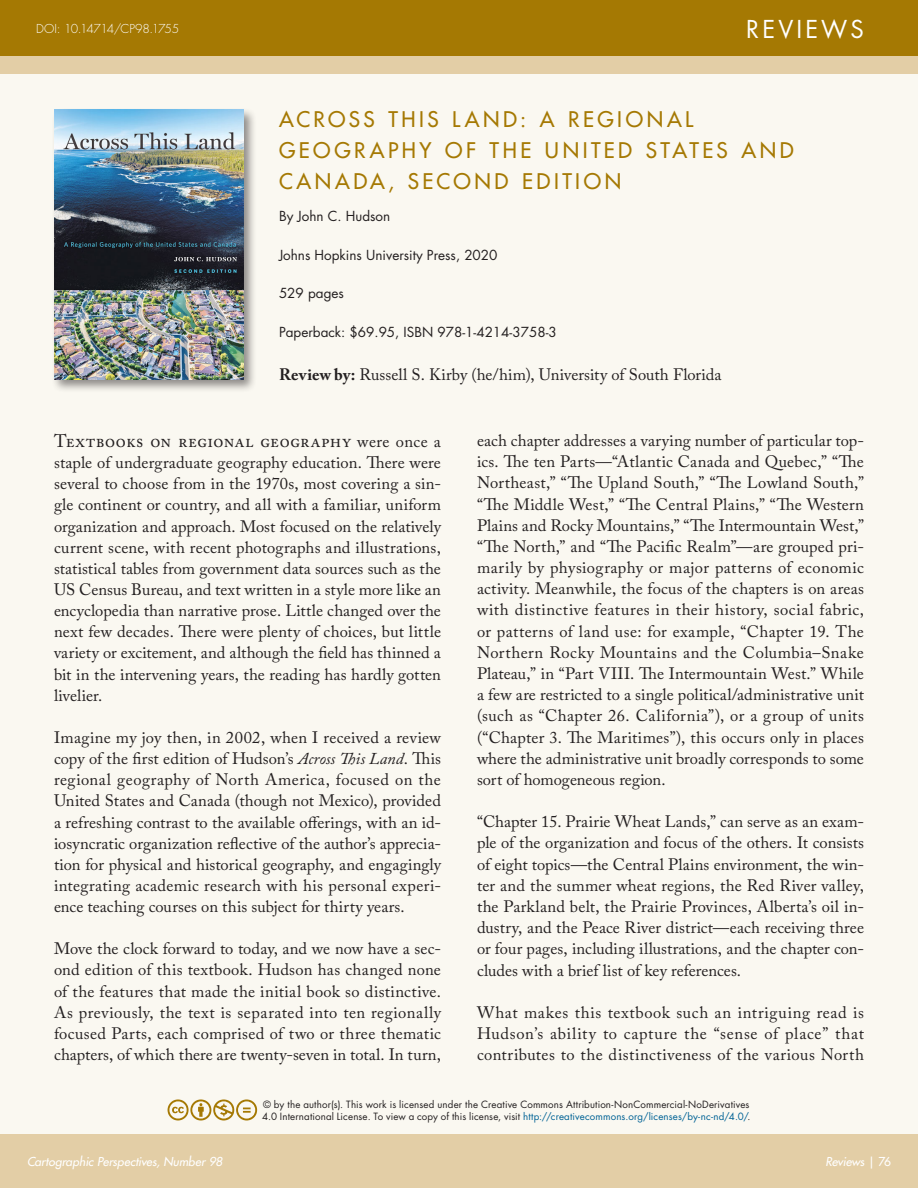
<style>
.page{position:relative;width:918px;height:1188px;background:#fff}
.page>*{position:absolute;margin:0;border:0;box-sizing:border-box;transform-origin:0 0}
.t1{font:24px "Futura Std";letter-spacing:.13em;color:#fff}
.Review_Book_Title{font:500 21px/30.9px "Futura Std";letter-spacing:.165em;color:#a57903}
.Main_Body_Text{font:18px "Adobe Caslon Pro";letter-spacing:.035em;color:#231f20}
.Main_Body_Text-2{font:16.5px/21.1px "Adobe Caslon Pro";letter-spacing:.015em;color:#231f20;text-align:justify}
.Review_Header{font:13.5px "Futura Std";color:#231f20}
.t2{font:italic 500 12px "Futura Std";color:#fff}
.Article_Author{font:300 12px "Futura Std";letter-spacing:-.025em;color:#fff}
.t3{font:9.75px/12.8px "Futura Std";letter-spacing:.015em;color:#231f20}
.s1{font-weight:700}
.s2{font-size:16.5px}
.s3{font-style:italic}
.s4{color:#006295}
.s5{font-style:normal}
</style>
<div class="page">
<div style="left:0;top:1134px;width:918px;height:54px;background:#e3cea6"></div>
<div style="left:0;top:0;width:918px;height:1134px;background:#faf8f1"></div>
<div style="left:0;top:56px;width:918px;height:18px;background:#e3cea6"></div>
<div style="left:0;top:0;width:918px;height:56px;background:#a57903"></div>
<div style="left:51px;top:107px;width:205px;height:286px;background:#231f20;opacity:.5"></div>
<img style="left:54px;top:110px;width:189px;height:270px">
<svg style="left:168px;top:1099px;width:89px;height:22px"></svg>
<p class="Article_Author" style="left:36px;top:21px;width:145px">DOI: 10.14714/CP98.1755</p>
<h1 class="t1" style="left:746px;top:14px;width:119px">REVIEWS</h1>
<p class="Review_Book_Title" style="left:279px;top:104px;width:516px">ACROSS THIS LAND: A REGIONAL<br>GEOGRAPHY OF THE UNITED STATES AND<br>CANADA, SECOND EDITION</p>
<p class="Review_Header" style="left:279px;top:208px;width:113px">By John C. Hudson</p>
<p class="Review_Header" style="left:279px;top:246px;width:220px">Johns Hopkins University Press, 2020</p>
<p class="Review_Header" style="left:279px;top:285px;width:66px">529 pages</p>
<p class="Review_Header" style="left:279px;top:323px;width:279px">Paperback: $69.95, ISBN 978-1-4214-3758-3</p>
<p class="Main_Body_Text-2" style="left:279px;top:364px;width:444px"><span class="s1">Review by:</span> Russell S. Kirby (he/him), University of South Florida</p>
<p class="Main_Body_Text" style="left:54px;top:430px;width:388px">Textbooks on regional geography <span class="s2">were once a</span></p>
<p class="Main_Body_Text-2" style="left:54px;top:452px;width:389px">staple of undergraduate geography education. There were several to choose from in the 1970s, most covering a sin&shy;gle continent or country, and all with a familiar, uniform organization and approach. Most focused on the relatively current scene, with recent photographs and illustrations, statistical tables from government data sources such as the US Census Bureau, and text written in a style more like an encyclopedia than narrative prose. Little changed over the next few decades. There were plenty of choices, but little variety or excitement, and although the field has thinned a bit in the intervening years, the reading has hardly gotten livelier.</p>
<p class="Main_Body_Text-2" style="left:54px;top:727px;width:389px">Imagine my joy then, in 2002, when I received a review copy of the first edition of Hudson’s <span class="s3">Across This Land</span>. This regional geography of North America, focused on the United States and Canada (though not Mexico), provided a refreshing contrast to the available offerings, with an id&shy;iosyncratic organization reflective of the author’s apprecia&shy;tion for physical and historical geography, and engagingly integrating academic research with his personal experi&shy;ence teaching courses on this subject for thirty years.</p>
<p class="Main_Body_Text-2" style="left:54px;top:938px;width:389px">Move the clock forward to today, and we now have a sec&shy;ond edition of this textbook. Hudson has changed none of the features that made the initial book so distinctive.<br>As previously, the text is separated into ten regionally focused Parts, each comprised of two or three thematic chapters, of which there are twenty-seven in total. In turn,</p>
<p class="Main_Body_Text-2" style="left:477px;top:430px;width:389px">each chapter addresses a varying number of particular top&shy;ics. The ten Parts—“Atlantic Canada and Quebec,” “The Northeast,” “The Upland South,” “The Lowland South,” “The Middle West,” “The Central Plains,” “The Western Plains and Rocky Mountains,” “The Intermountain West,” “The North,” and “The Pacific Realm”—are grouped pri&shy;marily by physiography or major patterns of economic activity. Meanwhile, the focus of the chapters is on areas with distinctive features in their history, social fabric, or patterns of land use: for example, “Chapter 19. The Northern Rocky Mountains and the Columbia–Snake Plateau,” in “Part VIII. The Intermountain West.” While a few are restricted to a single political/administrative unit (such as “Chapter 26. California”), or a group of units (“Chapter 3. The Maritimes”), this occurs only in places where the administrative unit broadly corresponds to some sort of homogeneous region.</p>
<p class="Main_Body_Text-2" style="left:477px;top:811px;width:389px">“Chapter 15. Prairie Wheat Lands,” can serve as an exam&shy;ple of the organization and focus of the others. It consists of eight topics—the Central Plains environment, the win&shy;ter and the summer wheat regions, the Red River valley, the Parkland belt, the Prairie Provinces, Alberta’s oil in&shy;dustry, and the Peace River district—each receiving three or four pages, including illustrations, and the chapter con&shy;cludes with a brief list of key references.</p>
<p class="Main_Body_Text-2" style="left:477px;top:1002px;width:389px">What makes this textbook such an intriguing read is Hudson’s ability to capture the “sense of place” that contributes to the distinctiveness of the various North</p>
<p class="t3" style="left:262px;top:1098px;width:490px">© by the author(s). This work is licensed under the Creative Commons Attribution-NonCommercial-NoDerivatives<br>4.0 International License. To view a copy of this license, visit <span class="s4">http://creativecommons.org/licenses/by-nc-nd/4.0/</span>.</p>
<p class="t2" style="left:27px;top:1154px;width:197px">Cartographic Perspectives, Number 98</p>
<p class="t2" style="left:825px;top:1154px;width:67px">Reviews <span class="s5">| 76</span></p>
</div>
